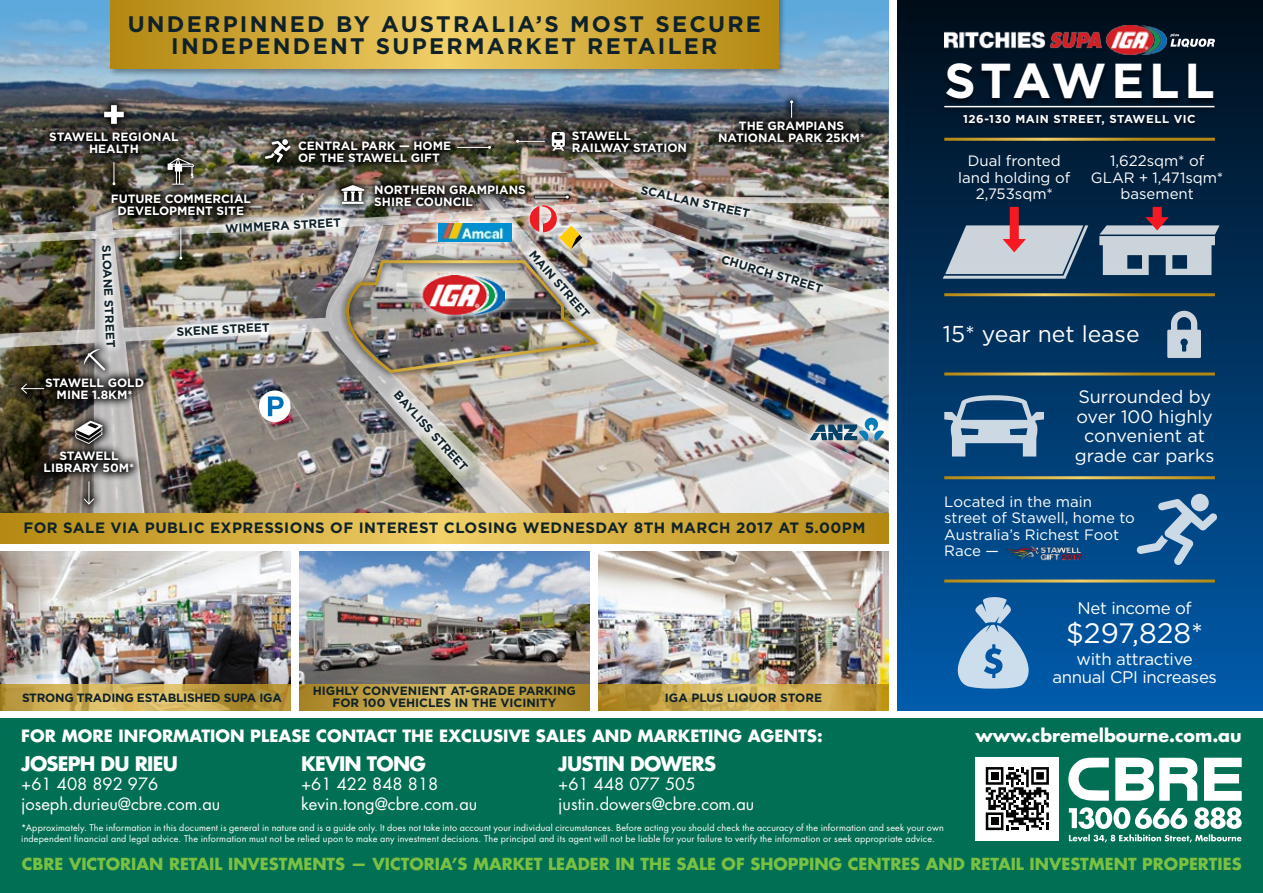
<style>
.page{position:relative;width:1263px;height:893px;background:#fff}
.page>*{position:absolute;margin:0;border:0;box-sizing:border-box;transform-origin:0 0}
.t1{font:700 49.05px "Gotham";letter-spacing:.09em;color:#fff}
.t2{font:28.05px "Gotham";color:#fff}
.t3{font:22.95px "Gotham";color:#fff}
.t4{font:700 22.5px/22.5px "Gotham";letter-spacing:.1em;color:#102229;text-align:center}
.t5{font:700 19.5px "Futura";letter-spacing:-.04em;color:#fff}
.t6{font:18px/19.5px "Gotham";color:#fff;text-align:center}
.t7{font:700 17.4px "Futura";color:#fff}
.t8{font:16.8px/18.3px "Gotham";letter-spacing:-.02em;color:#fff;text-align:center}
.t9{font:16.5px/19.5px "Futura";color:#fff}
.t10{font:700 16.5px "Futura";color:#fff}
.t11{font:700 16.2px "Futura";color:#7ac143}
.t12{font:15px/16.5px "Gotham";color:#fff;text-align:center}
.t13{font:700 15px "Gotham";letter-spacing:.03em;color:#102229}
.t14{font:700 12px/12px "Gotham";color:#fff;text-align:center}
.t15{font:700 12px/12px "Gotham";color:#102229;text-align:center}
.t16{font:700 12px "Gotham";letter-spacing:-.02em;color:#102229}
.t17{font:700 11.4px "Gotham";letter-spacing:.05em;color:#fff}
.t18{font:9px/10.5px "Futura";letter-spacing:.02em;color:#fff}
</style>
<div class="page">
<img style="left:0;top:0;width:889px;height:513px">
<img style="left:93px;top:375px;width:143px;height:138px">
<img style="left:321px;top:375px;width:242px;height:138px">
<img style="left:445px;top:375px;width:444px;height:129px">
<div style="left:0;top:719px;width:1263px;height:174px;background:#006f53"></div>
<svg style="left:1068px;top:758px;width:174px;height:43px"></svg>
<svg style="left:1069px;top:807px;width:173px;height:35px"></svg>
<div style="left:975px;top:757px;width:84px;height:83px;background:#fff"></div>
<svg style="left:986px;top:767px;width:63px;height:63px"></svg>
<img style="left:299px;top:552px;width:291px;height:132px">
<img style="left:598px;top:552px;width:291px;height:132px">
<svg style="left:299px;top:684px;width:291px;height:26px;background:#bd9d44"></svg>
<svg style="left:598px;top:684px;width:291px;height:26px;background:#c6a448"></svg>
<svg style="left:0;top:513px;width:889px;height:30px;background:#d1aa3c"></svg>
<img style="left:0;top:552px;width:291px;height:132px">
<svg style="left:0;top:684px;width:291px;height:26px;background:#c6a64e"></svg>
<svg style="left:339px;top:375px;width:265px;height:5px"></svg>
<svg style="left:41px;top:123px;width:146px;height:9px"></svg>
<svg style="left:563px;top:122px;width:132px;height:10px"></svg>
<svg style="left:710px;top:112px;width:163px;height:20px;background:#303234"></svg>
<svg style="left:35px;top:442px;width:108px;height:40px;background:#4c4845"></svg>
<svg style="left:37px;top:375px;width:116px;height:33px;background:#3e3b37"></svg>
<img style="left:385px;top:382px;width:92px;height:96px">
<img style="left:801px;top:408px;width:88px;height:41px">
<svg style="left:810px;top:418px;width:74px;height:23px;background:#7391a3"></svg>
<svg style="left:507px;top:131px;width:36px;height:1px"></svg>
<svg style="left:781px;top:92px;width:21px;height:34px"></svg>
<svg style="left:790px;top:100px;width:3px;height:18px"></svg>
<svg style="left:75px;top:473px;width:28px;height:40px"></svg>
<svg style="left:83px;top:481px;width:12px;height:24px"></svg>
<svg style="left:12px;top:375px;width:41px;height:27px"></svg>
<svg style="left:20px;top:383px;width:24px;height:11px"></svg>
<svg style="left:95px;top:96px;width:38px;height:36px"></svg>
<svg style="left:104px;top:105px;width:20px;height:19px"></svg>
<svg style="left:66px;top:412px;width:45px;height:40px"></svg>
<svg style="left:75px;top:421px;width:28px;height:23px"></svg>
<svg style="left:543px;top:123px;width:31px;height:9px"></svg>
<svg style="left:256px;top:131px;width:43px;height:1px"></svg>
<svg style="left:75px;top:375px;width:39px;height:4px"></svg>
<div style="left:109px;top:0;width:677px;height:77px;background:#000;opacity:.3"></div>
<svg style="left:111px;top:0;width:667px;height:69px;background:#d1aa3b"></svg>
<img style="left:0;top:132px;width:889px;height:243px">
<div style="left:259px;top:391px;width:32px;height:31px;background:#fff;border-radius:50%"></div>
<svg style="left:268px;top:396px;width:16px;height:20px"></svg>
<div style="left:897px;top:0;width:366px;height:710px;background:linear-gradient(to bottom,#000d18,#015cac)"></div>
<img style="left:944px;top:26px;width:223px;height:28px">
<svg style="left:1170px;top:33px;width:45px;height:15px"></svg>
<hr style="left:944px;top:579px;width:271px;height:3px;background:#fff">
<hr style="left:944px;top:372px;width:271px;height:3px;background:#fff">
<hr style="left:944px;top:476px;width:271px;height:3px;background:#fff">
<hr style="left:944px;top:293px;width:271px;height:3px;background:#fff">
<hr style="left:944px;top:138px;width:271px;height:3px;background:#fff">
<svg style="left:1167px;top:311px;width:34px;height:47px;background:#93a7b9"></svg>
<svg style="left:944px;top:395px;width:100px;height:61px;background:#5c82a3"></svg>
<svg style="left:957px;top:597px;width:72px;height:92px;background:#72a0c8"></svg>
<svg style="left:1136px;top:494px;width:81px;height:71px;background:#3c72a2"></svg>
<div style="left:942px;top:63px;width:276px;height:44px;background:#000;opacity:.5"></div>
<div style="left:961px;top:115px;width:236px;height:14px;background:#00162b"></div>
<div style="left:942px;top:106px;width:274px;height:5px;background:#000;opacity:.5"></div>
<hr style="left:944px;top:106px;width:270px;height:1px;background:#fff">
<img style="left:1002px;top:544px;width:84px;height:19px">
<svg style="left:943px;top:207px;width:145px;height:72px;background:#7e889a"></svg>
<svg style="left:1099px;top:207px;width:120px;height:68px;background:#7a8799"></svg>
<h3 class="t4" style="left:128px;top:12px;width:635px">UNDERPINNED BY AUSTRALIA’S MOST SECURE<br>INDEPENDENT SUPERMARKET RETAILER</h3>
<h3 class="t14" style="left:49px;top:130px;width:131px">STAWELL REGIONAL<br>HEALTH</h3>
<h3 class="t14" style="left:572px;top:129px;width:117px;text-align:left">STAWELL<br>RAILWAY STATION</h3>
<h3 class="t14" style="left:718px;top:119px;width:148px">THE GRAMPIANS<br>NATIONAL PARK 25KM*</h3>
<h3 class="t14" style="left:298px;top:140px;width:155px;text-align:left">CENTRAL PARK — HOME<br>OF THE STAWELL GIFT</h3>
<h3 class="t14" style="left:111px;top:192px;width:142px">FUTURE COMMERCIAL<br>DEVELOPMENT SITE</h3>
<h3 class="t15" style="left:112px;top:245px;width:104px;rotate:87deg">SLOANE STREET</h3>
<h3 class="t14" style="left:45px;top:376px;width:100px">STAWELL GOLD<br>MINE 1.8KM*</h3>
<h3 class="t14" style="left:44px;top:450px;width:92px">STAWELL<br>LIBRARY 50M*</h3>
<h3 class="t15" style="left:225px;top:222px;width:117px;rotate:-3deg">WIMMERA STREET</h3>
<h3 class="t15" style="left:176px;top:326px;width:95px;rotate:-3deg">SKENE STREET</h3>
<h3 class="t14" style="left:374px;top:183px;width:153px;text-align:left">NORTHERN GRAMPIANS<br>SHIRE COUNCIL</h3>
<h3 class="t15" style="left:642px;top:184px;width:113px;rotate:12deg">SCALLAN STREET</h3>
<h3 class="t15" style="left:401px;top:388px;width:105px;rotate:48deg">BAYLISS STREET</h3>
<h3 class="t15" style="left:536px;top:248px;width:86px;rotate:49deg">MAIN STREET</h3>
<h3 class="t15" style="left:723px;top:253px;width:107px;rotate:16deg">CHURCH STREET</h3>
<h3 class="t13" style="left:23px;top:519px;width:843px">FOR SALE VIA PUBLIC EXPRESSIONS OF INTEREST CLOSING WEDNESDAY 8TH MARCH 2017 AT 5.00PM</h3>
<h3 class="t16" style="left:22px;top:690px;width:261px">STRONG TRADING ESTABLISHED SUPA IGA</h3>
<h3 class="t15" style="left:313px;top:685px;width:265px">HIGHLY CONVENIENT AT-GRADE PARKING<br>FOR 100 VEHICLES IN THE VICINITY</h3>
<h3 class="t15" style="left:665px;top:691px;width:159px">IGA PLUS LIQUOR STORE</h3>
<h1 class="t1" style="left:944px;top:53px;width:272px">STAWELL</h1>
<p class="t17" style="left:963px;top:113px;width:234px">126-130 MAIN STREET, STAWELL VIC</p>
<h3 class="t12" style="left:958px;top:152px;width:114px">Dual fronted land holding of<br>2,753sqm*</h3>
<h3 class="t12" style="left:1091px;top:152px;width:134px">1,622sqm* of<br>GLAR + 1,471sqm* basement</h3>
<h3 class="t3" style="left:943px;top:322px;width:198px">15* year net lease</h3>
<h3 class="t6" style="left:1075px;top:387px;width:141px">Surrounded by over 100 highly convenient at grade car parks</h3>
<h3 class="t12" style="left:944px;top:493px;width:192px;text-align:left">Located in the main street of Stawell, home to<br>Australia’s Richest Foot<br>Race —</h3>
<h3 class="t8" style="left:1077px;top:598px;width:116px">Net income of</h3>
<h2 class="t2" style="left:1066px;top:618px;width:139px">$297,828*</h2>
<h3 class="t8" style="left:1052px;top:649px;width:166px">with attractive annual CPI increases</h3>
<h3 class="t10" style="left:21px;top:725px;width:803px">FOR MORE INFORMATION PLEASE CONTACT THE EXCLUSIVE SALES AND MARKETING AGENTS:</h3>
<h3 class="t5" style="left:21px;top:750px;width:158px">JOSEPH DU RIEU</h3>
<h3 class="t9" style="left:21px;top:774px;width:201px">+61 408 892 976 joseph.durieu@cbre.com.au</h3>
<h3 class="t5" style="left:558px;top:750px;width:159px">JUSTIN DOWERS</h3>
<h3 class="t9" style="left:558px;top:774px;width:198px">+61 448 077 505 justin.dowers@cbre.com.au</h3>
<p class="t18" style="left:21px;top:823px;width:924px">*Approximately. The information in this document is general in nature and is a guide only. It does not take into account your individual circumstances. Before acting you should check the accuracy of the information and seek your own independent financial and legal advice. The information must not be relied upon to make any investment decisions. The principal and its agent will not be liable for your failure to verify the information or seek appropriate advice.</p>
<h3 class="t5" style="left:301px;top:750px;width:126px">KEVIN TONG</h3>
<h3 class="t9" style="left:301px;top:774px;width:178px">+61 422 848 818 kevin.tong@cbre.com.au</h3>
<h3 class="t7" style="left:975px;top:724px;width:268px">www.cbremelbourne.com.au</h3>
<h3 class="t11" style="left:22px;top:853px;width:1221px">CBRE VICTORIAN RETAIL INVESTMENTS — VICTORIA’S MARKET LEADER IN THE SALE OF SHOPPING CENTRES AND RETAIL INVESTMENT PROPERTIES</h3>
</div>
